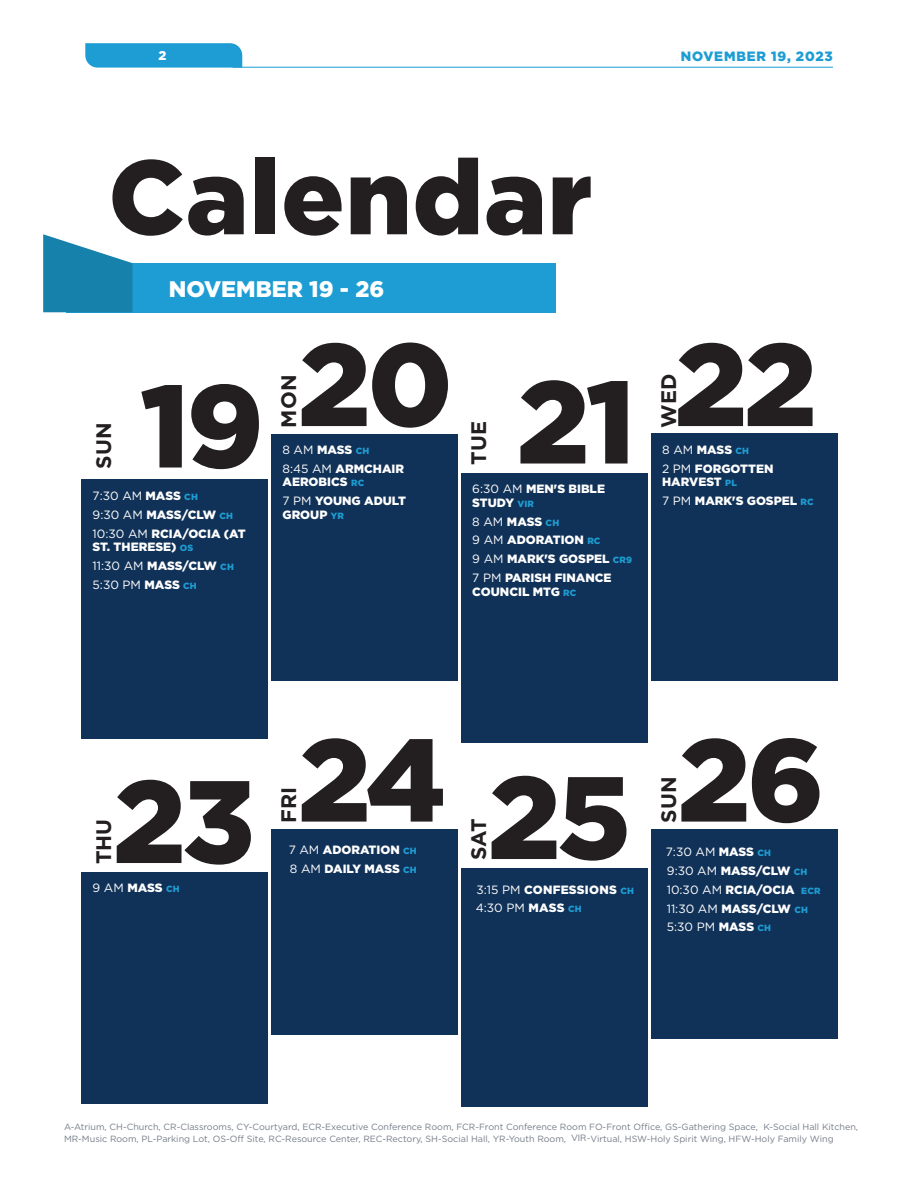
<style>
.page{position:relative;width:918px;height:1188px;background:#fff}
.page>*{position:absolute;margin:0;border:0;box-sizing:border-box;transform-origin:0 0}
.Calendar_Date{font:900 117px "Gotham";letter-spacing:-.03em;color:#231f20}
.t1{font:900 105px "Gotham";letter-spacing:.005em;color:#231f20}
.t2{font:900 22.5px "Gotham";color:#fff}
.Calendar_Day{font:700 21px "Gotham";letter-spacing:.005em;color:#231f20}
.t3{font:900 13.5px "Gotham";color:#1d9dd3}
.t4{font:900 12.75px "Gotham";color:#fff}
.Calendar-Title{font:900 12px/13.5px "Gotham";color:#fff}
.Calendar-Title-2{font:12px "Gotham";color:#fff}
.Calendar-Title-3{font:900 12px "Gotham";letter-spacing:.02em;color:#fff}
.t5{font:9px/12px "Gotham";color:#757d88}
.s1{font-weight:900}
.s2{font-weight:900;font-size:9px;color:#1d9dd3}
.s3{font-weight:400}
.s4{font-size:9px;color:#1d9dd3}
</style>
<div class="page">
<hr style="left:233px;top:67px;width:600px;height:1px;background:#1d9dd3">
<svg style="left:85px;top:43px;width:157px;height:25px;background:#26a1d4"></svg>
<div style="left:82px;top:480px;width:186px;height:259px;background:#113258"></div>
<div style="left:82px;top:872px;width:186px;height:232px;background:#113258"></div>
<div style="left:272px;top:434px;width:186px;height:246px;background:#113258"></div>
<div style="left:462px;top:473px;width:186px;height:269px;background:#113258"></div>
<div style="left:651px;top:434px;width:186px;height:247px;background:#113258"></div>
<div style="left:272px;top:829px;width:186px;height:205px;background:#113258"></div>
<div style="left:462px;top:868px;width:186px;height:239px;background:#113258"></div>
<div style="left:651px;top:829px;width:186px;height:210px;background:#113258"></div>
<div style="left:66px;top:263px;width:490px;height:49px;background:#1d9dd3"></div>
<svg style="left:43px;top:234px;width:89px;height:78px"></svg>
<p class="t4" style="left:159px;top:46px;width:9px">2</p>
<p class="t3" style="left:681px;top:47px;width:154px">NOVEMBER 19, 2023</p>
<h1 class="t1" style="left:108px;top:125px;width:485px">Calendar</h1>
<p class="t2" style="left:169px;top:273px;width:217px">NOVEMBER 19 - 26</p>
<p class="Calendar_Day" style="left:90px;top:469px;width:48px;rotate:-90deg">SUN</p>
<p class="Calendar_Date" style="left:140px;top:345px;width:125px">19</p>
<p class="Calendar-Title-2" style="left:93px;top:488px;width:107px">7:30 AM <span class="s1">MASS</span> <span class="s2">CH</span></p>
<p class="Calendar-Title" style="left:93px;top:508px;width:142px"><span class="s3">9:30 AM</span> MASS/CLW <span class="s4">CH</span></p>
<p class="Calendar-Title" style="left:93px;top:527px;width:154px"><span class="s3">10:30 AM</span> RCIA/OCIA (AT<br>ST. THERESE) <span class="s4">OS</span></p>
<p class="Calendar-Title" style="left:93px;top:559px;width:143px"><span class="s3">11:30 AM</span> MASS/CLW <span class="s4">CH</span></p>
<p class="Calendar-Title-2" style="left:93px;top:577px;width:106px">5:30 PM <span class="s1">MASS</span> <span class="s2">CH</span></p>
<p class="Calendar_Date" style="left:298px;top:304px;width:156px">20</p>
<p class="Calendar_Day" style="left:275px;top:428px;width:54px;rotate:-90deg">MON</p>
<p class="Calendar-Title" style="left:282px;top:443px;width:88px"><span class="s3">8 AM</span> MASS <span class="s4">CH</span></p>
<p class="Calendar-Title" style="left:282px;top:462px;width:123px"><span class="s3">8:45 AM</span> ARMCHAIR<br>AEROBICS <span class="s4">RC</span></p>
<p class="Calendar-Title" style="left:282px;top:494px;width:125px"><span class="s3">7 PM</span> YOUNG ADULT<br>GROUP <span class="s4">YR</span></p>
<p class="Calendar_Day" style="left:465px;top:465px;width:45px;rotate:-90deg">TUE</p>
<p class="Calendar_Date" style="left:517px;top:341px;width:120px">21</p>
<p class="Calendar-Title" style="left:472px;top:482px;width:134px"><span class="s3">6:30 AM</span> MEN'S BIBLE<br>STUDY <span class="s4">VIR</span></p>
<p class="Calendar-Title" style="left:472px;top:514px;width:88px"><span class="s3">8 AM</span> MASS <span class="s4">CH</span></p>
<p class="Calendar-Title" style="left:472px;top:533px;width:130px"><span class="s3">9 AM</span> ADORATION <span class="s4">RC</span></p>
<p class="Calendar-Title" style="left:472px;top:552px;width:161px"><span class="s3">9 AM</span> MARK'S GOSPEL <span class="s4">CR9</span></p>
<p class="Calendar-Title" style="left:472px;top:571px;width:141px"><span class="s3">7 PM</span> PARISH FINANCE<br>COUNCIL MTG <span class="s4">RC</span></p>
<p class="Calendar_Date" style="left:674px;top:304px;width:144px">22</p>
<p class="Calendar_Day" style="left:655px;top:428px;width:56px;rotate:-90deg">WED</p>
<p class="Calendar-Title" style="left:662px;top:443px;width:88px"><span class="s3">8 AM</span> MASS <span class="s4">CH</span></p>
<p class="Calendar-Title" style="left:662px;top:462px;width:113px"><span class="s3">2 PM</span> FORGOTTEN<br>HARVEST <span class="s4">PL</span></p>
<p class="Calendar-Title" style="left:662px;top:494px;width:153px"><span class="s3">7 PM</span> MARK'S GOSPEL <span class="s4">RC</span></p>
<p class="Calendar_Date" style="left:113px;top:741px;width:144px">23</p>
<p class="Calendar_Day" style="left:90px;top:864px;width:47px;rotate:-90deg">THU</p>
<p class="Calendar-Title" style="left:93px;top:881px;width:89px"><span class="s3">9 AM</span> MASS <span class="s4">CH</span></p>
<p class="Calendar_Date" style="left:298px;top:700px;width:150px">24</p>
<p class="Calendar_Day" style="left:275px;top:823px;width:38px;rotate:-90deg">FRI</p>
<p class="Calendar-Title" style="left:289px;top:843px;width:130px"><span class="s3">7 AM</span> ADORATION <span class="s4">CH</span></p>
<p class="Calendar_Date" style="left:488px;top:737px;width:145px">25</p>
<p class="Calendar_Day" style="left:465px;top:860px;width:43px;rotate:-90deg">SAT</p>
<p class="Calendar_Date" style="left:678px;top:700px;width:148px">26</p>
<p class="Calendar_Day" style="left:655px;top:823px;width:48px;rotate:-90deg">SUN</p>
<p class="Calendar-Title-2" style="left:666px;top:844px;width:107px">7:30 AM <span class="s1">MASS</span> <span class="s2">CH</span></p>
<p class="Calendar-Title" style="left:290px;top:862px;width:128px"><span class="s3">8 AM</span> DAILY MASS <span class="s4">CH</span></p>
<p class="Calendar-Title-3" style="left:476px;top:881px;width:159px"><span class="s3">3:15 PM</span> CONFESSIONS <span class="s4">CH</span></p>
<p class="Calendar-Title-2" style="left:476px;top:901px;width:107px">4:30 PM <span class="s1">MASS</span> <span class="s2">CH</span></p>
<p class="Calendar-Title" style="left:667px;top:864px;width:142px"><span class="s3">9:30 AM</span> MASS/CLW <span class="s4">CH</span></p>
<p class="Calendar-Title" style="left:667px;top:882px;width:155px"><span class="s3">10:30 AM</span> RCIA/OCIA <span class="s4">ECR</span></p>
<p class="Calendar-Title" style="left:667px;top:901px;width:143px"><span class="s3">11:30 AM</span> MASS/CLW <span class="s4">CH</span></p>
<p class="Calendar-Title-2" style="left:667px;top:919px;width:106px">5:30 PM <span class="s1">MASS</span> <span class="s2">CH</span></p>
<p class="t5" style="left:64px;top:1121px;width:796px">A-Atrium, CH-Church, CR-Classrooms, CY-Courtyard, ECR-Executive Conference Room, FCR-Front Conference Room FO-Front Office, GS-Gathering Space, K-Social Hall Kitchen,<br>MR-Music Room, PL-Parking Lot, OS-Off Site, RC-Resource Center, REC-Rectory, SH-Social Hall, YR-Youth Room,</p>
<p class="t5" style="left:591px;top:1133px;width:245px">Virtual, HSW-Holy Spirit Wing, HFW-Holy Family Wing</p>
</div>
